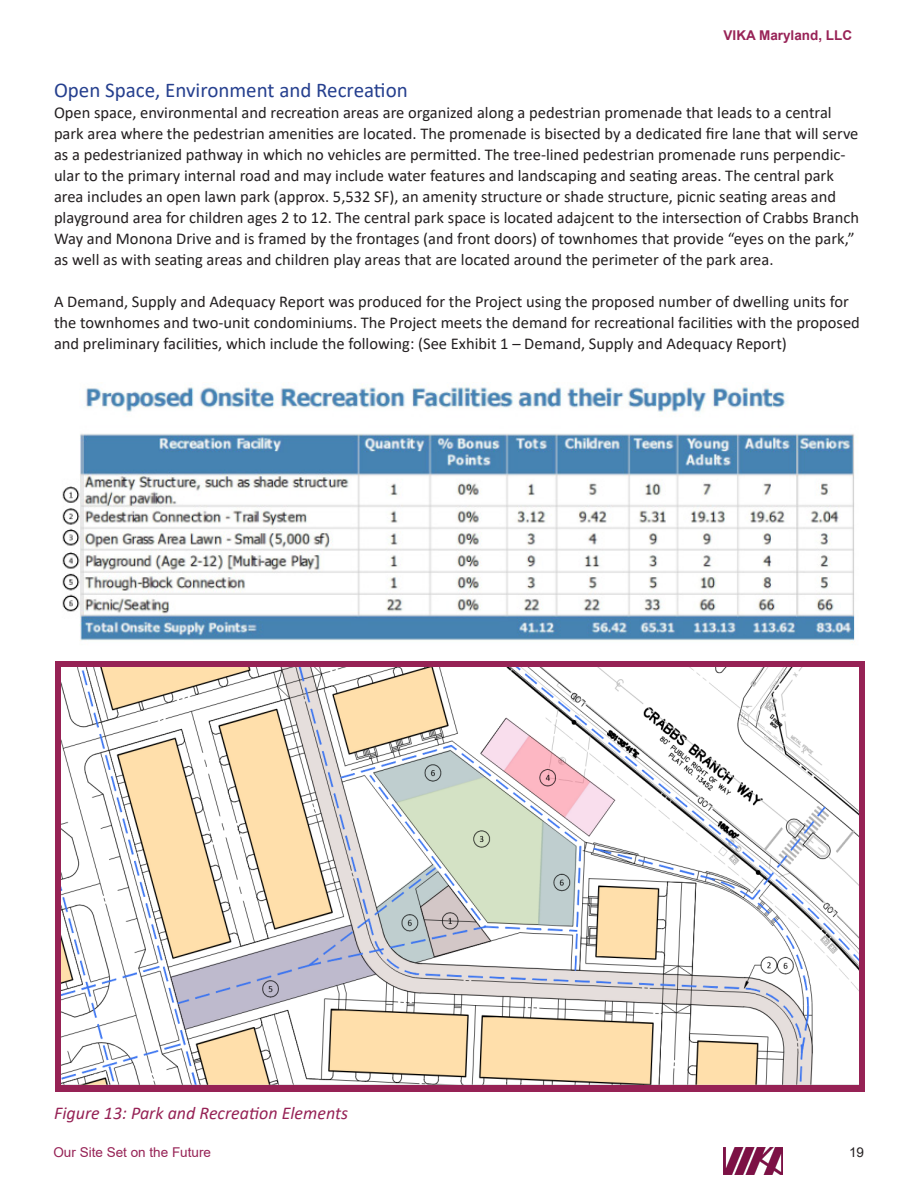
<style>
.page{position:relative;width:918px;height:1188px;background:#fff}
.page>*{position:absolute;margin:0;border:0;box-sizing:border-box;transform-origin:0 0}
.t1{font:21px "Calibri";color:#253f8e}
.t2{font:italic 18px "Calibri";color:#962255}
.t3{font:16.5px/21px "Calibri";color:#231f20}
.t4{font:13.5px "Arial";color:#962255}
.t5{font:700 13.5px "Arial";color:#982357}
.t6{font:13.5px "Arial";color:#231f20}
</style>
<div class="page">
<img style="left:724px;top:1148px;width:59px;height:26px">
<div style="left:55px;top:662px;width:809px;height:430px;background:#962255"></div>
<img style="left:62px;top:382px;width:793px;height:260px">
<img style="left:62px;top:667px;width:797px;height:417px">
<p class="t5" style="left:724px;top:26px;width:130px">VIKA Maryland, LLC</p>
<p class="t1" style="left:54px;top:75px;width:355px">Open Space, Environment and Recreation</p>
<p class="t3" style="left:54px;top:101px;width:807px">Open space, environmental and recreation areas are organized along a pedestrian promenade that leads to a central park area where the pedestrian amenities are located. The promenade is bisected by a dedicated fire lane that will serve as a pedestrianized pathway in which no vehicles are permitted. The tree-lined pedestrian promenade runs perpendic&shy;ular to the primary internal road and may include water features and landscaping and seating areas. The central park area includes an open lawn park (approx. 5,532 SF), an amenity structure or shade structure, picnic seating areas and playground area for children ages 2 to 12. The central park space is located adajcent to the intersection of Crabbs Branch Way and Monona Drive and is framed by the frontages (and front doors) of townhomes that provide “eyes on the park,” as well as with seating areas and children play areas that are located around the perimeter of the park area.</p>
<p class="t3" style="left:54px;top:290px;width:807px">A Demand, Supply and Adequacy Report was produced for the Project using the proposed number of dwelling units for the townhomes and two-unit condominiums. The Project meets the demand for recreational facilities with the proposed and preliminary facilities, which include the following: (See Exhibit 1 – Demand, Supply and Adequacy Report)</p>
<p class="t2" style="left:54px;top:1101px;width:295px">Figure 13: Park and Recreation Elements</p>
<p class="t4" style="left:53px;top:1143px;width:159px">Our Site Set on the Future</p>
<p class="t6" style="left:849px;top:1143px;width:17px">19</p>
</div>
